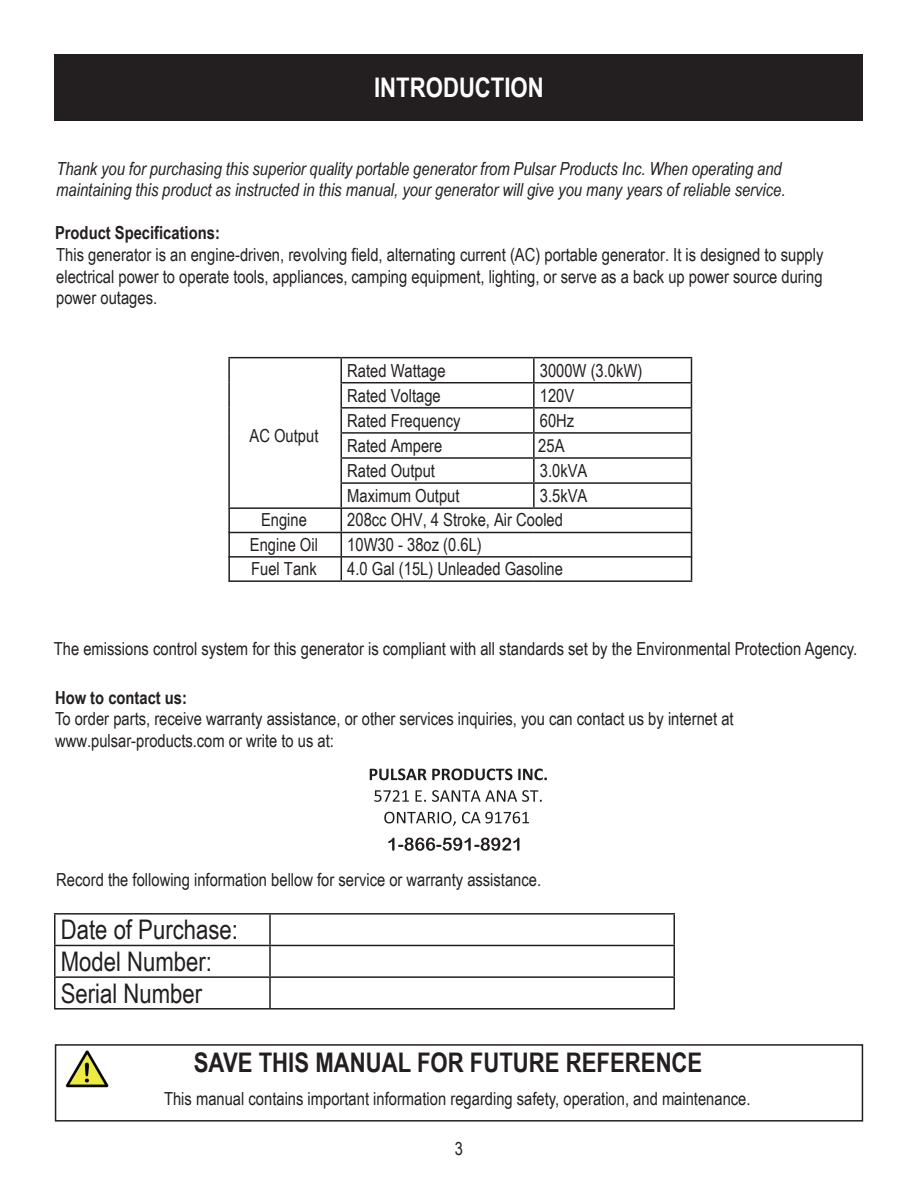
<style>
.page{position:relative;width:918px;height:1188px;background:#fff}
.page>*{position:absolute;margin:0;border:0;box-sizing:border-box;transform-origin:0 0}
.t1{font:27px/31.7px "Arial Narrow";color:#231f20}
.t2{font:700 27px "Arial Narrow";color:#231f20}
.t3{font:700 27px "Arial Narrow";color:#fff}
.t4{font:18px/21.6px "Arial Narrow";color:#231f20}
.t5{font:italic 18px/21.6px "Arial Narrow";color:#231f20}
.t6{font:700 18px "Arial Narrow";color:#231f20}
</style>
<div class="page">
<div style="left:55px;top:54px;width:808px;height:67px;background:#231f20"></div>
<hr style="left:54px;top:913px;width:216px;height:2px;background:#231f20">
<hr style="left:54px;top:915px;width:2px;height:30px;background:#231f20">
<hr style="left:270px;top:913px;width:405px;height:2px;background:#231f20">
<hr style="left:269px;top:915px;width:2px;height:30px;background:#231f20">
<hr style="left:674px;top:915px;width:1px;height:30px;background:#231f20">
<hr style="left:54px;top:945px;width:216px;height:1px;background:#231f20">
<hr style="left:54px;top:946px;width:2px;height:30px;background:#231f20">
<hr style="left:270px;top:945px;width:405px;height:1px;background:#231f20">
<hr style="left:269px;top:946px;width:2px;height:30px;background:#231f20">
<hr style="left:674px;top:946px;width:1px;height:30px;background:#231f20">
<hr style="left:54px;top:976px;width:216px;height:2px;background:#231f20">
<hr style="left:54px;top:978px;width:2px;height:30px;background:#231f20">
<hr style="left:270px;top:976px;width:405px;height:2px;background:#231f20">
<hr style="left:269px;top:978px;width:2px;height:30px;background:#231f20">
<hr style="left:674px;top:978px;width:1px;height:30px;background:#231f20">
<hr style="left:54px;top:1008px;width:216px;height:2px;background:#231f20">
<hr style="left:270px;top:1008px;width:405px;height:2px;background:#231f20">
<hr style="left:228px;top:357px;width:113px;height:1px;background:#231f20">
<hr style="left:228px;top:358px;width:2px;height:25px;background:#231f20">
<hr style="left:341px;top:357px;width:193px;height:1px;background:#231f20">
<hr style="left:340px;top:358px;width:2px;height:24px;background:#231f20">
<hr style="left:534px;top:357px;width:158px;height:1px;background:#231f20">
<hr style="left:533px;top:358px;width:2px;height:24px;background:#231f20">
<hr style="left:228px;top:383px;width:2px;height:25px;background:#231f20">
<hr style="left:340px;top:382px;width:194px;height:1px;background:#231f20">
<hr style="left:340px;top:383px;width:2px;height:24px;background:#231f20">
<hr style="left:534px;top:382px;width:158px;height:1px;background:#231f20">
<hr style="left:533px;top:383px;width:2px;height:24px;background:#231f20">
<hr style="left:228px;top:408px;width:2px;height:25px;background:#231f20">
<hr style="left:340px;top:407px;width:194px;height:2px;background:#231f20">
<hr style="left:340px;top:409px;width:2px;height:23px;background:#231f20">
<hr style="left:534px;top:407px;width:158px;height:2px;background:#231f20">
<hr style="left:533px;top:409px;width:2px;height:23px;background:#231f20">
<hr style="left:228px;top:433px;width:2px;height:25px;background:#231f20">
<hr style="left:340px;top:432px;width:194px;height:2px;background:#231f20">
<hr style="left:340px;top:434px;width:2px;height:23px;background:#231f20">
<hr style="left:534px;top:432px;width:158px;height:2px;background:#231f20">
<hr style="left:533px;top:434px;width:2px;height:23px;background:#231f20">
<hr style="left:228px;top:458px;width:2px;height:25px;background:#231f20">
<hr style="left:340px;top:457px;width:194px;height:2px;background:#231f20">
<hr style="left:340px;top:459px;width:2px;height:23px;background:#231f20">
<hr style="left:534px;top:457px;width:158px;height:2px;background:#231f20">
<hr style="left:533px;top:459px;width:2px;height:23px;background:#231f20">
<hr style="left:228px;top:483px;width:2px;height:24px;background:#231f20">
<hr style="left:340px;top:482px;width:194px;height:2px;background:#231f20">
<hr style="left:340px;top:484px;width:2px;height:23px;background:#231f20">
<hr style="left:534px;top:482px;width:158px;height:2px;background:#231f20">
<hr style="left:533px;top:484px;width:2px;height:23px;background:#231f20">
<hr style="left:228px;top:507px;width:113px;height:2px;background:#231f20">
<hr style="left:341px;top:507px;width:193px;height:2px;background:#231f20">
<hr style="left:534px;top:507px;width:158px;height:2px;background:#231f20">
<svg style="left:388px;top:838px;width:131px;height:13px"></svg>
<img style="left:65px;top:1050px;width:44px;height:38px">
<div style="left:55px;top:1044px;width:808px;height:78px;border:2px solid #231f20"></div>
<hr style="left:228px;top:508px;width:2px;height:25px;background:#231f20">
<hr style="left:228px;top:532px;width:113px;height:1px;background:#231f20">
<hr style="left:341px;top:532px;width:193px;height:1px;background:#231f20">
<hr style="left:534px;top:532px;width:158px;height:1px;background:#231f20">
<hr style="left:228px;top:533px;width:2px;height:24px;background:#231f20">
<hr style="left:228px;top:556px;width:113px;height:2px;background:#231f20">
<hr style="left:341px;top:556px;width:193px;height:2px;background:#231f20">
<hr style="left:534px;top:556px;width:158px;height:2px;background:#231f20">
<hr style="left:228px;top:557px;width:2px;height:24px;background:#231f20">
<svg style="left:341px;top:509px;width:1px;height:71px"></svg>
<svg style="left:691px;top:358px;width:1px;height:222px"></svg>
<hr style="left:228px;top:580px;width:113px;height:2px;background:#231f20">
<hr style="left:341px;top:580px;width:193px;height:2px;background:#231f20">
<hr style="left:534px;top:580px;width:158px;height:2px;background:#231f20">
<svg style="left:370px;top:769px;width:142px;height:11px"></svg>
<svg style="left:518px;top:769px;width:29px;height:11px"></svg>
<svg style="left:374px;top:790px;width:35px;height:12px"></svg>
<svg style="left:416px;top:790px;width:10px;height:12px"></svg>
<svg style="left:432px;top:790px;width:110px;height:12px"></svg>
<svg style="left:384px;top:812px;width:72px;height:14px"></svg>
<svg style="left:462px;top:812px;width:67px;height:11px"></svg>
<h1 class="t3" style="left:374px;top:67px;width:171px">INTRODUCTION</h1>
<p class="t5" style="left:56px;top:157px;width:731px">Thank you for purchasing this superior quality portable generator from Pulsar Products Inc. When operating and maintaining this product as instructed in this manual, your generator will give you many years of reliable service.</p>
<p class="t6" style="left:55px;top:219px;width:166px">Product Specifications:</p>
<p class="t4" style="left:56px;top:243px;width:769px">This generator is an engine-driven, revolving field, alternating current (AC) portable generator. It is designed to supply</p>
<p class="t4" style="left:56px;top:286px;width:102px">power outages.</p>
<p class="t4" style="left:56px;top:265px;width:768px">electrical power to operate tools, appliances, camping equipment, lighting, or serve as a back up power source during</p>
<p class="t4" style="left:250px;top:424px;width:70px">AC Output</p>
<p class="t4" style="left:347px;top:359px;width:100px">Rated Wattage</p>
<p class="t4" style="left:540px;top:359px;width:104px">3000W (3.0kW)</p>
<p class="t4" style="left:347px;top:384px;width:95px">Rated Voltage</p>
<p class="t4" style="left:540px;top:384px;width:36px">120V</p>
<p class="t4" style="left:347px;top:409px;width:115px">Rated Frequency</p>
<p class="t4" style="left:540px;top:409px;width:36px">60Hz</p>
<p class="t4" style="left:347px;top:434px;width:97px">Rated Ampere</p>
<p class="t4" style="left:538px;top:434px;width:28px">25A</p>
<p class="t4" style="left:347px;top:459px;width:89px">Rated Output</p>
<p class="t4" style="left:540px;top:459px;width:49px">3.0kVA</p>
<p class="t4" style="left:347px;top:484px;width:114px">Maximum Output</p>
<p class="t4" style="left:540px;top:484px;width:49px">3.5kVA</p>
<p class="t4" style="left:261px;top:508px;width:47px">Engine</p>
<p class="t4" style="left:347px;top:508px;width:217px">208cc OHV, 4 Stroke, Air Cooled</p>
<p class="t4" style="left:250px;top:533px;width:70px">Engine Oil</p>
<p class="t4" style="left:347px;top:533px;width:136px">10W30 - 38oz (0.6L)</p>
<p class="t4" style="left:251px;top:557px;width:67px">Fuel Tank</p>
<p class="t4" style="left:347px;top:557px;width:217px">4.0 Gal (15L) Unleaded Gasoline</p>
<p class="t4" style="left:54px;top:637px;width:805px">The emissions control system for this generator is compliant with all standards set by the Environmental Protection Agency.</p>
<p class="t6" style="left:55px;top:684px;width:134px">How to contact us:</p>
<p class="t4" style="left:55px;top:708px;width:680px">To order parts, receive warranty assistance, or other services inquiries, you can contact us by internet at www.pulsar-products.com or write to us at:</p>
<p class="t4" style="left:56px;top:868px;width:486px">Record the following information bellow for service or warranty assistance.</p>
<h1 class="t1" style="left:61px;top:913px;width:179px">Date of Purchase:<br>Model Number:<br>Serial Number</h1>
<h1 class="t2" style="left:194px;top:1042px;width:510px">SAVE THIS MANUAL FOR FUTURE REFERENCE</h1>
<p class="t4" style="left:164px;top:1087px;width:588px">This manual contains important information regarding safety, operation, and maintenance.</p>
<p class="t4" style="left:455px;top:1137px;width:10px">3</p>
</div>
